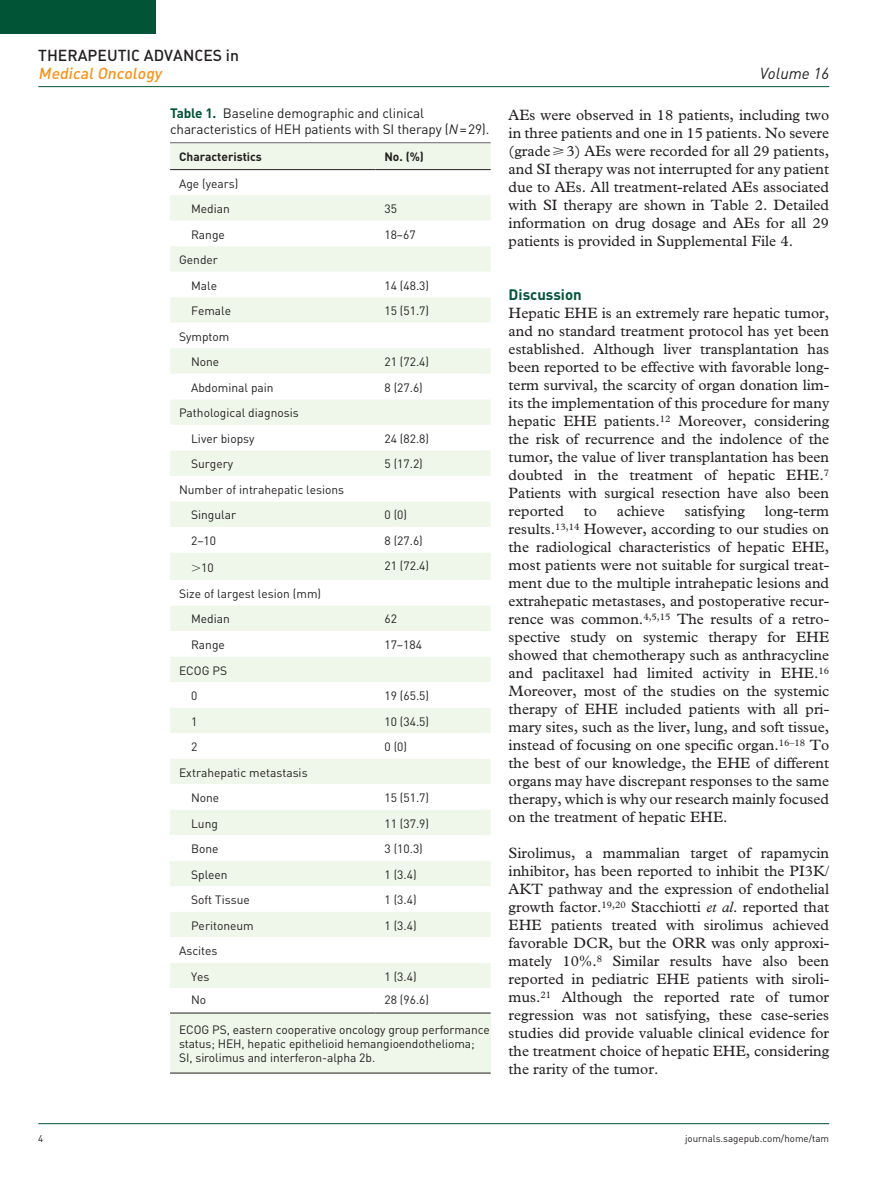
<style>
.page{position:relative;width:893px;height:1191px;background:#fff}
.page>*{position:absolute;margin:0;border:0;box-sizing:border-box;transform-origin:0 0}
.t1{font:15.75px "DIN Medium Alternate";color:#231f20}
.t2{font:italic 15.75px "DIN Medium Alternate";color:#f7931d}
.t3{font:italic 15.75px "DIN";color:#231f20}
.t4{font:15px/18px "Plantin Std";color:#231f20;text-align:justify}
.t5{font:700 15px "DIN";color:#015436}
.t6{font:13.5px/15.8px "DIN";letter-spacing:-.01em;color:#231f20}
.t7{font:12px/25.5px "DIN";color:#231f20}
.t8{font:700 12px "DIN";color:#231f20}
.t9{font:9.75px "DIN";color:#231f20}
.s1{font-weight:700;color:#015436}
.s2{font-style:italic}
</style>
<div class="page">
<hr style="left:38px;top:86px;width:791px;height:1px;background:#015436">
<hr style="left:38px;top:1123px;width:791px;height:1px;background:#015436">
<div style="left:0;top:0;width:155px;height:34px;background:#015436"></div>
<div style="left:170px;top:1011px;width:321px;height:62px;background:#eff7ea"></div>
<hr style="left:170px;top:1072px;width:321px;height:1px;background:#231f20">
<div style="left:170px;top:143px;width:321px;height:26px;background:#eff7ea"></div>
<svg style="left:170px;top:170px;width:321px;height:842px"></svg>
<hr style="left:170px;top:169px;width:205px;height:1px;background:#231f20">
<hr style="left:375px;top:169px;width:116px;height:1px;background:#231f20">
<hr style="left:170px;top:1012px;width:205px;height:1px;background:#231f20">
<hr style="left:375px;top:1012px;width:116px;height:1px;background:#231f20">
<svg style="left:192px;top:565px;width:8px;height:7px"></svg>
<p class="t1" style="left:38px;top:45px;width:202px">THERAPEUTIC ADVANCES IN</p>
<p class="t2" style="left:38px;top:63px;width:125px">MedicalOncology</p>
<p class="t3" style="left:760px;top:63px;width:71px">Volume 16</p>
<p class="t6" style="left:170px;top:105px;width:321px"><span class="s1">Table 1.</span> Baseline demographic and clinical characteristics of HEH patients with SI therapy (<span class="s2">N</span>=29).</p>
<p class="t8" style="left:179px;top:148px;width:84px">Characteristics</p>
<p class="t8" style="left:384px;top:148px;width:41px">No. (%)</p>
<p class="t7" style="left:179px;top:170px;width:61px;text-align:center">Age (years)<br>Median</p>
<p class="t7" style="left:384px;top:196px;width:14px">35</p>
<p class="t7" style="left:191px;top:221px;width:35px">Range</p>
<p class="t7" style="left:384px;top:221px;width:33px">18–67</p>
<p class="t7" style="left:179px;top:247px;width:40px;text-align:right">Gender<br>Male</p>
<p class="t7" style="left:384px;top:272px;width:46px">14 (48.3)</p>
<p class="t7" style="left:191px;top:298px;width:42px">Female</p>
<p class="t7" style="left:384px;top:298px;width:46px">15 (51.7)</p>
<p class="t7" style="left:179px;top:323px;width:52px;text-align:center">Symptom<br>None</p>
<p class="t7" style="left:384px;top:349px;width:46px">21 (72.4)</p>
<p class="t7" style="left:191px;top:374px;width:84px">Abdominal pain</p>
<p class="t7" style="left:384px;top:374px;width:40px">8 (27.6)</p>
<p class="t7" style="left:191px;top:400px;width:109px;text-indent:-12px">Pathological diagnosis<br>Liver biopsy</p>
<p class="t7" style="left:384px;top:425px;width:46px">24 (82.8)</p>
<p class="t7" style="left:191px;top:451px;width:44px">Surgery</p>
<p class="t7" style="left:384px;top:451px;width:40px">5 (17.2)</p>
<p class="t7" style="left:191px;top:476px;width:155px;text-indent:-12px">Number of intrahepatic lesions<br>Singular</p>
<p class="t7" style="left:384px;top:502px;width:24px">0 (0)</p>
<p class="t7" style="left:191px;top:527px;width:27px">2–10</p>
<p class="t7" style="left:384px;top:527px;width:40px">8 (27.6)</p>
<p class="t7" style="left:201px;top:555px;width:14px">10</p>
<p class="t7" style="left:384px;top:553px;width:46px">21 (72.4)</p>
<p class="t7" style="left:191px;top:580px;width:132px;text-indent:-12px">Size of largest lesion (mm)<br>Median</p>
<p class="t7" style="left:384px;top:606px;width:14px">62</p>
<p class="t7" style="left:191px;top:631px;width:35px">Range</p>
<p class="t7" style="left:384px;top:631px;width:39px">17–184</p>
<p class="t7" style="left:191px;top:657px;width:38px;text-indent:-12px">ECOG PS<br>0</p>
<p class="t7" style="left:384px;top:682px;width:46px">19 (65.5)</p>
<p class="t7" style="left:191px;top:708px;width:8px">1</p>
<p class="t7" style="left:384px;top:708px;width:46px">10 (34.5)</p>
<p class="t7" style="left:191px;top:734px;width:8px">2</p>
<p class="t7" style="left:384px;top:734px;width:24px">0 (0)</p>
<p class="t7" style="left:191px;top:759px;width:118px;text-indent:-12px">Extrahepatic metastasis<br>None</p>
<p class="t7" style="left:384px;top:785px;width:46px">15 (51.7)</p>
<p class="t7" style="left:191px;top:810px;width:28px">Lung</p>
<p class="t7" style="left:384px;top:810px;width:46px">11 (37.9)</p>
<p class="t7" style="left:191px;top:836px;width:29px">Bone</p>
<p class="t7" style="left:384px;top:836px;width:40px">3 (10.3)</p>
<p class="t7" style="left:191px;top:861px;width:38px">Spleen</p>
<p class="t7" style="left:384px;top:861px;width:34px">1 (3.4)</p>
<p class="t7" style="left:191px;top:887px;width:60px">Soft Tissue</p>
<p class="t7" style="left:384px;top:887px;width:34px">1 (3.4)</p>
<p class="t7" style="left:191px;top:912px;width:64px">Peritoneum</p>
<p class="t7" style="left:384px;top:912px;width:34px">1 (3.4)</p>
<p class="t7" style="left:179px;top:938px;width:40px;text-align:center">Ascites<br>Yes</p>
<p class="t7" style="left:384px;top:963px;width:34px">1 (3.4)</p>
<p class="t7" style="left:191px;top:986px;width:17px">No</p>
<p class="t7" style="left:384px;top:986px;width:46px">28 (96.6)</p>
<p class="t7" style="left:179px;top:1022px;width:312px;line-height:14.2px">ECOG PS, eastern cooperative oncology group performance status; HEH, hepatic epithelioid hemangioendothelioma;<br>SI, sirolimus and interferon-alpha 2b.</p>
<p class="t4" style="left:509px;top:106px;width:322px">AEs were observed in 18 patients, including two in three patients and one in 15 patients. No severe (grade⩾3) AEs were recorded for all 29 patients, and SI therapy was not interrupted for any patient due to AEs. All treatment-related AEs associated with SI therapy are shown in Table 2. Detailed information on drug dosage and AEs for all 29 patients is provided in Supplemental File 4.</p>
<p class="t5" style="left:509px;top:285px;width:75px">Discussion</p>
<p class="t4" style="left:509px;top:304px;width:322px">Hepatic EHE is an extremely rare hepatic tumor, and no standard treatment protocol has yet been established. Although liver transplantation has been reported to be effective with favorable long&shy;term survival, the scarcity of organ donation lim&shy;its the implementation of this procedure for many hepatic EHE patients.<sup>12</sup> Moreover, considering the risk of recurrence and the indolence of the tumor, the value of liver transplantation has been doubted in the treatment of hepatic EHE.<sup>7<br></sup>Patients with surgical resection have also been reported</p>
<p class="t4" style="left:584px;top:502px;width:15px">to</p>
<p class="t4" style="left:617px;top:502px;width:49px">achieve</p>
<p class="t4" style="left:685px;top:502px;width:62px">satisfying</p>
<p class="t4" style="left:509px;top:502px;width:322px;text-indent:256px">long-term results.<sup>13,14</sup> However, according to our studies on the radiological characteristics of hepatic EHE, most patients were not suitable for surgical treat&shy;ment due to the multiple intrahepatic lesions and extrahepatic metastases, and postoperative recur&shy;rence was common.<sup>4,5,15</sup> The results of a retro&shy;spective study on systemic therapy for EHE showed that chemotherapy such as anthracycline and paclitaxel had limited activity in EHE.<sup>16<br></sup>Moreover, most of the studies on the systemic therapy of EHE included patients with all pri&shy;mary sites, such as the liver, lung, and soft tissue, instead of focusing on one specific organ.<sup>16–18</sup> To the best of our knowledge, the EHE of different organs may have discrepant responses to the same therapy, which is why our research mainly focused on the treatment of hepatic EHE.</p>
<p class="t4" style="left:509px;top:844px;width:322px">Sirolimus, a mammalian target of rapamycin inhibitor, has been reported to inhibit the PI3K/ AKT pathway and the expression of endothelial growth factor.<sup>19,20</sup> Stacchiotti <span class="s2">et al</span>. reported that EHE patients treated with sirolimus achieved favorable DCR, but the ORR was only approxi&shy;mately 10%.<sup>8</sup> Similar results have also been reported in pediatric EHE patients with siroli&shy;mus.<sup>21</sup> Although the reported rate of tumor regression was not satisfying, these case-series studies did provide valuable clinical evidence for the treatment choice of hepatic EHE, considering the rarity of the tumor.</p>
<p class="t9" style="left:38px;top:1132px;width:7px">4</p>
<p class="t9" style="left:685px;top:1132px;width:146px">journals.sagepub.com/home/tam</p>
</div>
